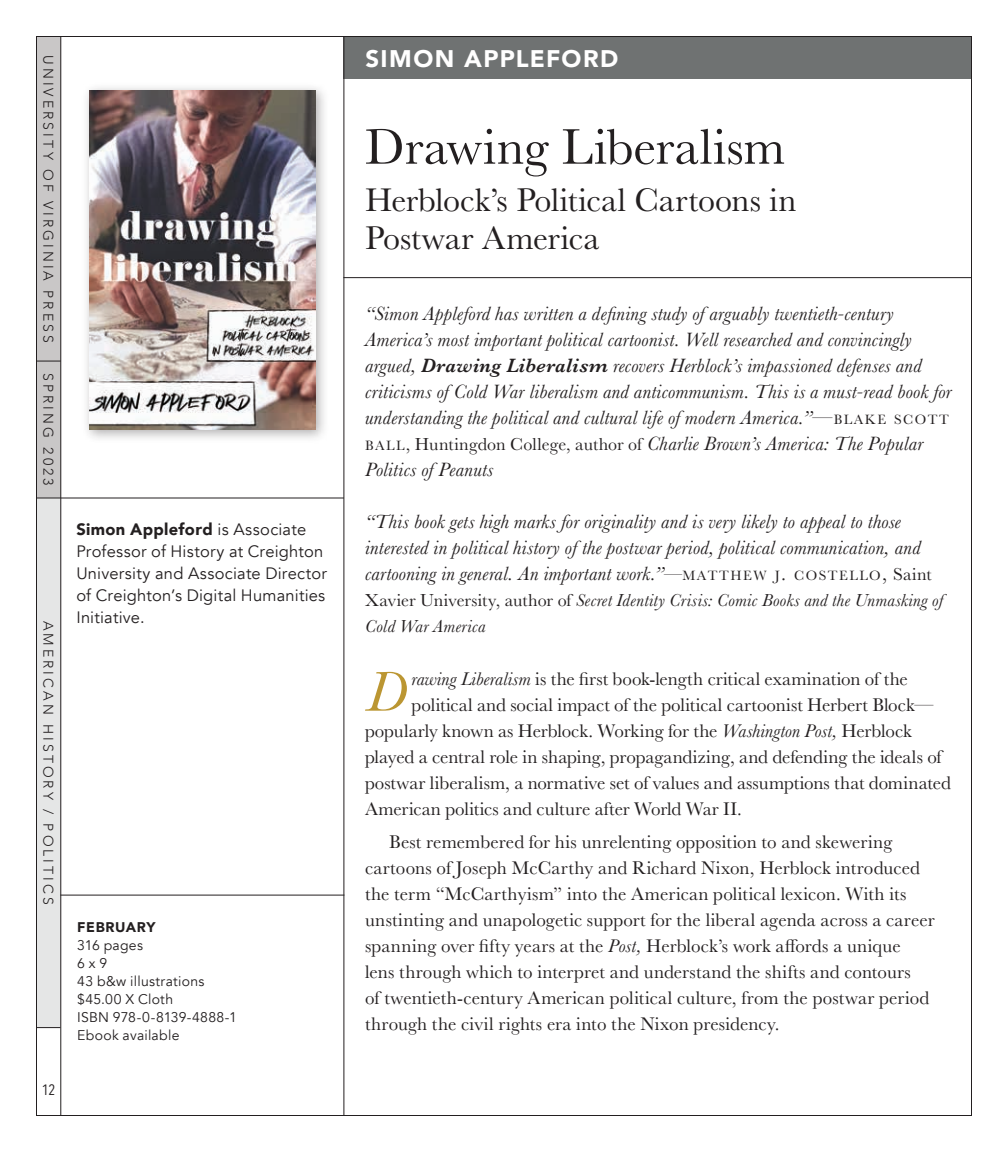
<style>
.page{position:relative;width:1008px;height:1152px;background:#fff}
.page>*{position:absolute;margin:0;border:0;box-sizing:border-box;transform-origin:0 0}
.Txt_first{font:italic 58.2px "Baskerville";color:#bb9632}
.Book_title{font:52px "Baskerville";letter-spacing:.005em;color:#231f20}
.Subtitle{font:34px/38px "Baskerville";color:#231f20}
.author_1{font:900 24px "Avenir";letter-spacing:.06em;color:#fff}
.blurb{font:italic 20px/26px "Baskerville";letter-spacing:.015em;color:#231f20}
.txt_second{font:19px/26px "Baskerville";letter-spacing:.01em;color:#231f20}
.Txt_first-2{font:19px "Baskerville";color:#231f20}
.blurb-2{font:italic 18px/26px "Baskerville";letter-spacing:.02em;color:#231f20}
.sidebar_txt{font:16.4px/22px "Avenir";letter-spacing:.015em;color:#231f20}
.t1{font:15px "Avenir Next Condensed";color:#231f20}
.sidebar_book_info{font:14px "Avenir";letter-spacing:.02em;color:#231f20}
.Category_1_Caps{font:300 14px "Avenir";letter-spacing:.22em;color:#231f20}
.sidebar_book_month{font:900 14px "Avenir";letter-spacing:.045em;color:#231f20}
.s1{font-weight:900}
.s2{font-weight:600}
.s3{font-style:normal}
.s4{font-style:normal;font-size:14px}
.s5{font-style:normal;font-size:18px}
.s6{font-style:italic}
</style>
<div class="page">
<div style="left:36px;top:36px;width:25px;height:325px;background:#c9c7c7"></div>
<div style="left:36px;top:361px;width:25px;height:137px;background:#c9c7c7"></div>
<div style="left:36px;top:498px;width:25px;height:530px;background:#e5e6e6"></div>
<div style="left:344px;top:37px;width:627px;height:41px;background:#6f7272"></div>
<div style="left:81px;top:82px;width:248px;height:361px;background:#231f20;opacity:.35"></div>
<img style="left:89px;top:90px;width:227px;height:340px">
<hr style="left:343px;top:277px;width:629px;height:1px;background:#231f20">
<hr style="left:343px;top:36px;width:1px;height:1080px;background:#231f20">
<svg style="left:38px;top:361px;width:22px;height:1px"></svg>
<hr style="left:60px;top:37px;width:1px;height:1079px;background:#231f20">
<hr style="left:61px;top:498px;width:283px;height:1px;background:#231f20">
<svg style="left:36px;top:498px;width:25px;height:1px"></svg>
<svg style="left:36px;top:1027px;width:24px;height:1px"></svg>
<hr style="left:60px;top:895px;width:284px;height:1px;background:#231f20">
<p class="Category_1_Caps" style="left:57px;top:55px;width:289px;rotate:90deg">UNIVERSITY OF VIRGINIA PRESS</p>
<p class="Category_1_Caps" style="left:57px;top:373px;width:114px;rotate:90deg">SPRING 2023</p>
<p class="Category_1_Caps" style="left:57px;top:621px;width:286px;rotate:90deg">AMERICAN HISTORY / POLITICS</p>
<p class="t1" style="left:42px;top:1077px;width:15px">12</p>
<p class="sidebar_txt" style="left:76px;top:519px;width:252px"><span class="s1">Simon Appleford</span> is Associate<br>Professor of History at Creighton<br>University and Associate Director of Creighton’s Digital Humanities<br>Initiative.</p>
<p class="sidebar_book_month" style="left:77px;top:916px;width:80px">FEBRUARY</p>
<p class="sidebar_book_info" style="left:77px;top:937px;width:67px">316 pages</p>
<p class="sidebar_book_info" style="left:77px;top:955px;width:32px">6 x 9</p>
<p class="sidebar_book_info" style="left:77px;top:973px;width:129px">43 b&amp;w illustrations</p>
<p class="sidebar_book_info" style="left:77px;top:991px;width:97px">$45.00 X Cloth</p>
<p class="sidebar_book_info" style="left:77px;top:1009px;width:161px">ISBN 978-0-8139-4888-1</p>
<p class="sidebar_book_info" style="left:77px;top:1027px;width:104px">Ebook available</p>
<p class="author_1" style="left:366px;top:38px;width:254px">SIMON APPLEFORD</p>
<p class="Book_title" style="left:365px;top:114px;width:422px">Drawing Liberalism</p>
<p class="Subtitle" style="left:365px;top:181px;width:433px">Herblock’s Political Cartoons in<br>Postwar America</p>
<p class="blurb" style="left:365px;top:300px;width:588px">“Simon Appleford has written a defining study of arguably twentieth-century America’s most important political cartoonist. Well researched and convincingly argued, <span class="s2">Drawing Liberalism</span> recovers Herblock’s impassioned defenses and criticisms of Cold War liberalism and anticommunism. This is a must-read book for understanding the political and cultural life of modern America.”<span class="s3">—</span><span class="s4">BLAKE SCOTT BALL</span><span class="s5">, Huntingdon College, author of</span> Charlie Brown’s America: The Popular Politics of Peanuts</p>
<p class="blurb" style="left:365px;top:508px;width:568px">“This book gets high marks for originality and is very likely to appeal to those interested in political history of the postwar period, political communication, and cartooning in general. An important work.”<span class="s5">—</span><span class="s4">MATTHEW J</span><span class="s3">.</span> <span class="s4">COSTELLO</span><span class="s3">,</span> <span class="s5">Saint</span></p>
<p class="blurb-2" style="left:365px;top:587px;width:580px"><span class="s3">Xavier University, author of</span> Secret Identity Crisis: Comic Books and the Unmasking of<br>Cold War America</p>
<p class="Txt_first" style="left:367px;top:653px;width:41px">D</p>
<p class="Txt_first-2" style="left:412px;top:666px;width:498px"><span class="s6">rawing Liberalism</span> is the first book-length critical examination of the</p>
<p class="Txt_first-2" style="left:412px;top:692px;width:523px">political and social impact of the political cartoonist Herbert Block—</p>
<p class="Txt_first-2" style="left:365px;top:718px;width:548px">popularly known as Herblock. Working for the <span class="s6">Washington Post,</span> Herblock</p>
<p class="Txt_first-2" style="left:365px;top:744px;width:578px">played a central role in shaping, propagandizing, and defending the ideals of</p>
<p class="Txt_first-2" style="left:365px;top:770px;width:588px">postwar liberalism, a normative set of values and assumptions that dominated</p>
<p class="Txt_first-2" style="left:365px;top:796px;width:379px">American politics and culture after World War II.</p>
<p class="txt_second" style="left:365px;top:829px;width:571px;text-indent:24px">Best remembered for his unrelenting opposition to and skewering cartoons of Joseph McCarthy and Richard Nixon, Herblock introduced the term “McCarthyism” into the American political lexicon. With its unstinting and unapologetic support for the liberal agenda across a career spanning over fifty years at the <span class="s6">Post,</span> Herblock’s work affords a unique lens through which to interpret and understand the shifts and contours<br>of twentieth-century American political culture, from the postwar period through the civil rights era into the Nixon presidency.</p>
</div>
